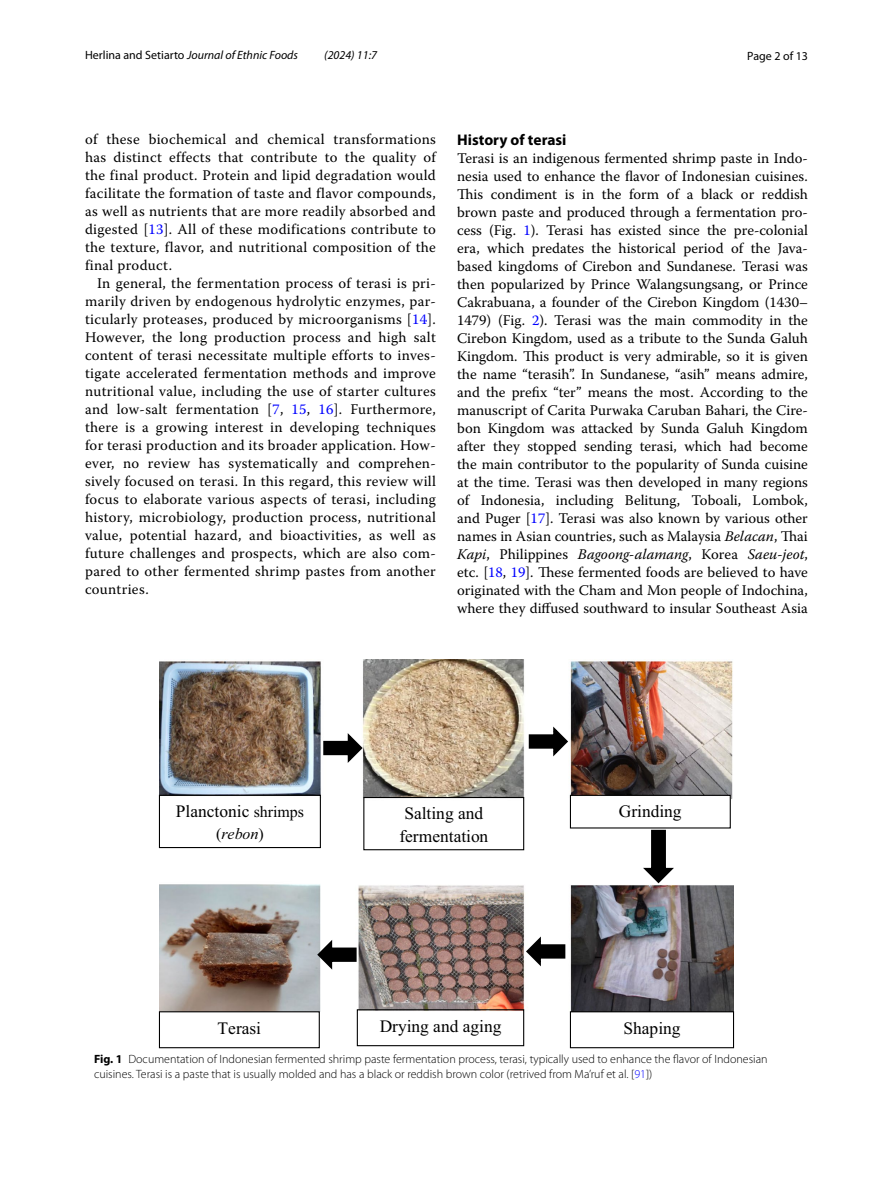
<style>
.page{position:relative;width:893px;height:1187px;background:#fff}
.page>*{position:absolute;margin:0;border:0;box-sizing:border-box;transform-origin:0 0}
.t1{font:17.4px/23.1px "Times New Roman";color:#000}
.t2{font:italic 15.9px "Times New Roman";color:#000}
.t3{font:700 15.45px "Myriad Pro";color:#000}
.t4{font:14.7px/18px "Warnock Pro";letter-spacing:.02em;color:#000;text-align:justify}
.t5{font:300 12px/15px "Myriad Pro";color:#000}
.t6{font:italic 12px "Myriad Pro";color:#000}
.t7{font:12px "Myriad Pro";color:#000}
.s1{font-style:normal}
.s2{color:#00f}
.s3{font-style:italic}
.s4{font-size:15.9px}
.s5{font-weight:700}
</style>
<div class="page">
<img style="left:160px;top:659px;width:574px;height:352px">
<svg style="left:322px;top:729px;width:43px;height:37px"></svg>
<svg style="left:527px;top:723px;width:43px;height:36px"></svg>
<svg style="left:639px;top:828px;width:38px;height:57px"></svg>
<svg style="left:524px;top:932px;width:43px;height:37px"></svg>
<svg style="left:315px;top:936px;width:43px;height:37px"></svg>
<div style="left:159px;top:794px;width:162px;height:54px;border:1px solid #000"></div>
<div style="left:363px;top:797px;width:161px;height:53px;border:1px solid #000"></div>
<div style="left:570px;top:794px;width:161px;height:34px;border:1px solid #000"></div>
<div style="left:570px;top:1011px;width:164px;height:37px;border:1px solid #000"></div>
<div style="left:357px;top:1009px;width:167px;height:37px;border:1px solid #000"></div>
<div style="left:159px;top:1011px;width:161px;height:37px;border:1px solid #000"></div>
<p class="t6" style="left:85px;top:48px;width:215px"><span class="s1">Herlina and Setiarto</span> Journal of Ethnic Foods</p>
<p class="t6" style="left:324px;top:48px;width:54px">(2024) 11:7</p>
<p class="t7" style="left:747px;top:48px;width:62px">Page 2 of 13</p>
<p class="t4" style="left:85px;top:130px;width:352px">of these biochemical and chemical transformations has distinct effects that contribute to the quality of the final product. Protein and lipid degradation would facilitate the formation of taste and flavor compounds, as well as nutrients that are more readily absorbed and digested [<span class="s2">13</span>]. All of these modifications contribute to the texture, flavor, and nutritional composition of the final product.</p>
<p class="t4" style="left:85px;top:274px;width:352px;text-indent:12px">In general, the fermentation process of terasi is pri&shy;marily driven by endogenous hydrolytic enzymes, par&shy;ticularly proteases, produced by microorganisms [<span class="s2">14</span>].<br>However, the long production process and high salt content of terasi necessitate multiple efforts to inves&shy;tigate accelerated fermentation methods and improve nutritional value, including the use of starter cultures and low-salt fermentation [<span class="s2">7</span>, <span class="s2">15</span>, <span class="s2">16</span>]. Furthermore, there is a growing interest in developing techniques for terasi production and its broader application. How&shy;ever, no review has systematically and comprehen&shy;sively focused on terasi. In this regard, this review will focus to elaborate various aspects of terasi, including history, microbiology, production process, nutritional value, potential hazard, and bioactivities, as well as future challenges and prospects, which are also com&shy;pared to other fermented shrimp pastes from another countries.</p>
<p class="t3" style="left:457px;top:129px;width:111px">History of terasi</p>
<p class="t4" style="left:457px;top:148px;width:352px">Terasi is an indigenous fermented shrimp paste in Indo&shy;nesia used to enhance the flavor of Indonesian cuisines.<br>This condiment is in the form of a black or reddish brown paste and produced through a fermentation pro&shy;cess (Fig. <span class="s2">1</span>). Terasi has existed since the pre-colonial era, which predates the historical period of the Java&shy;based kingdoms of Cirebon and Sundanese. Terasi was then popularized by Prince Walangsungsang, or Prince Cakrabuana, a founder of the Cirebon Kingdom (1430– 1479) (Fig. <span class="s2">2</span>). Terasi was the main commodity in the Cirebon Kingdom, used as a tribute to the Sunda Galuh Kingdom. This product is very admirable, so it is given the name “terasih”. In Sundanese, “asih” means admire, and the prefix “ter” means the most. According to the manuscript of Carita Purwaka Caruban Bahari, the Cire&shy;bon Kingdom was attacked by Sunda Galuh Kingdom after they stopped sending terasi, which had become the main contributor to the popularity of Sunda cuisine at the time. Terasi was then developed in many regions of Indonesia, including Belitung, Toboali, Lombok, and Puger [<span class="s2">17</span>]. Terasi was also known by various other names in Asian countries, such as Malaysia <span class="s3">Belacan</span>, Thai <span class="s3">Kapi</span>, Philippines <span class="s3">Bagoong-alamang</span>, Korea <span class="s3">Saeu-jeot</span>, etc. [<span class="s2">18</span>, <span class="s2">19</span>]. These fermented foods are believed to have originated with the Cham and Mon people of Indochina, where they diffused southward to insular Southeast Asia</p>
<p class="t1" style="left:176px;top:799px;width:130px">Planctonic <span class="s4">shrimps</span></p>
<p class="t2" style="left:216px;top:822px;width:49px"><span class="s1">(</span>rebon<span class="s1">)</span></p>
<p class="t1" style="left:399px;top:801px;width:90px">Salting and fermentation</p>
<p class="t1" style="left:619px;top:799px;width:64px">Grinding</p>
<p class="t1" style="left:218px;top:1015px;width:45px">Terasi</p>
<p class="t1" style="left:380px;top:1013px;width:123px">Drying and aging</p>
<p class="t1" style="left:623px;top:1015px;width:59px">Shaping</p>
<p class="t5" style="left:94px;top:1051px;width:675px"><span class="s5">Fig. 1</span> Documentation of Indonesian fermented shrimp paste fermentation process, terasi, typically used to enhance the flavor of Indonesian cuisines. Terasi is a paste that is usually molded and has a black or reddish brown color (retrived from Ma’ruf et al. [<span class="s2">91</span>])</p>
</div>
